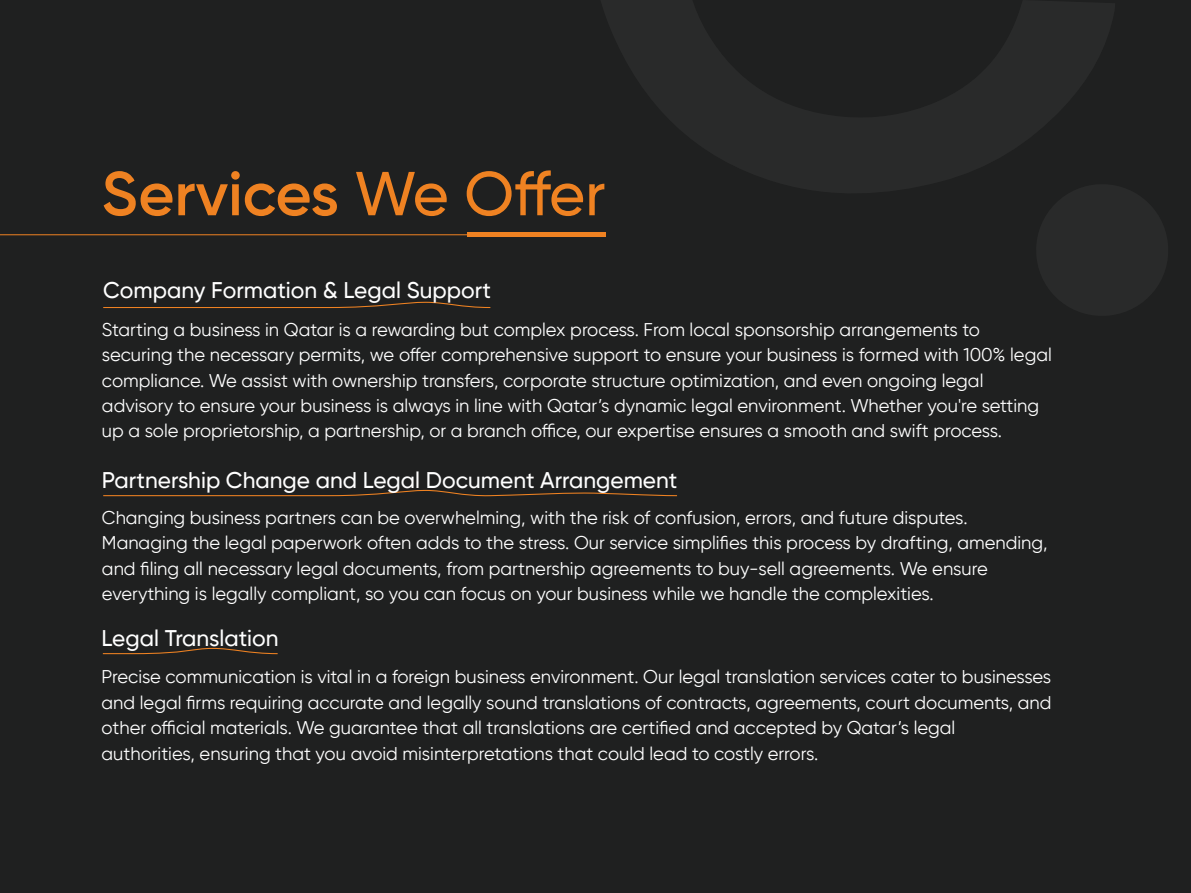
<style>
.page{position:relative;width:1191px;height:893px;background:#1f2020}
.page>*{position:absolute;margin:0;border:0;box-sizing:border-box;transform-origin:0 0}
.t1{font:600 61.95px "Gilroy";color:#ef8222}
.t2{font:500 22.65px "Gilroy";color:#fff}
.t3{font:18.45px/25.5px "Gilroy";color:#fff}
.s1{font-weight:500}
</style>
<div class="page">
<svg style="left:103px;top:301px;width:388px;height:7px"></svg>
<svg style="left:102px;top:647px;width:176px;height:8px"></svg>
<svg style="left:103px;top:489px;width:575px;height:8px"></svg>
<div style="left:467px;top:232px;width:139px;height:5px;background:#ef8222"></div>
<hr style="left:0;top:234px;width:467px;height:1px;background:#ef8222">
<h1 class="t1" style="left:102px;top:155px;width:505px">Services <span class="s1">We Offer</span></h1>
<p class="t2" style="left:103px;top:276px;width:389px">Company Formation &amp; Legal Support</p>
<p class="t3" style="left:102px;top:316px;width:951px">Starting a business in Qatar is a rewarding but complex process. From local sponsorship arrangements to securing the necessary permits, we offer comprehensive support to ensure your business is formed with 100% legal compliance. We assist with ownership transfers, corporate structure optimization, and even ongoing legal advisory to ensure your business is always in line with Qatar’s dynamic legal environment. Whether you're setting up a sole proprietorship, a partnership, or a branch office, our expertise ensures a smooth and swift process.</p>
<p class="t2" style="left:102px;top:466px;width:577px">Partnership Change and Legal Document Arrangement</p>
<p class="t3" style="left:102px;top:504px;width:947px">Changing business partners can be overwhelming, with the risk of confusion, errors, and future disputes.<br>Managing the legal paperwork often adds to the stress. Our service simplifies this process by drafting, amending, and filing all necessary legal documents, from partnership agreements to buy-sell agreements. We ensure everything is legally compliant, so you can focus on your business while we handle the complexities.</p>
<p class="t2" style="left:102px;top:624px;width:179px">Legal Translation</p>
<p class="t3" style="left:102px;top:664px;width:951px">Precise communication is vital in a foreign business environment. Our legal translation services cater to businesses and legal firms requiring accurate and legally sound translations of contracts, agreements, court documents, and other official materials. We guarantee that all translations are certified and accepted by Qatar’s legal authorities, ensuring that you avoid misinterpretations that could lead to costly errors.</p>
</div>
